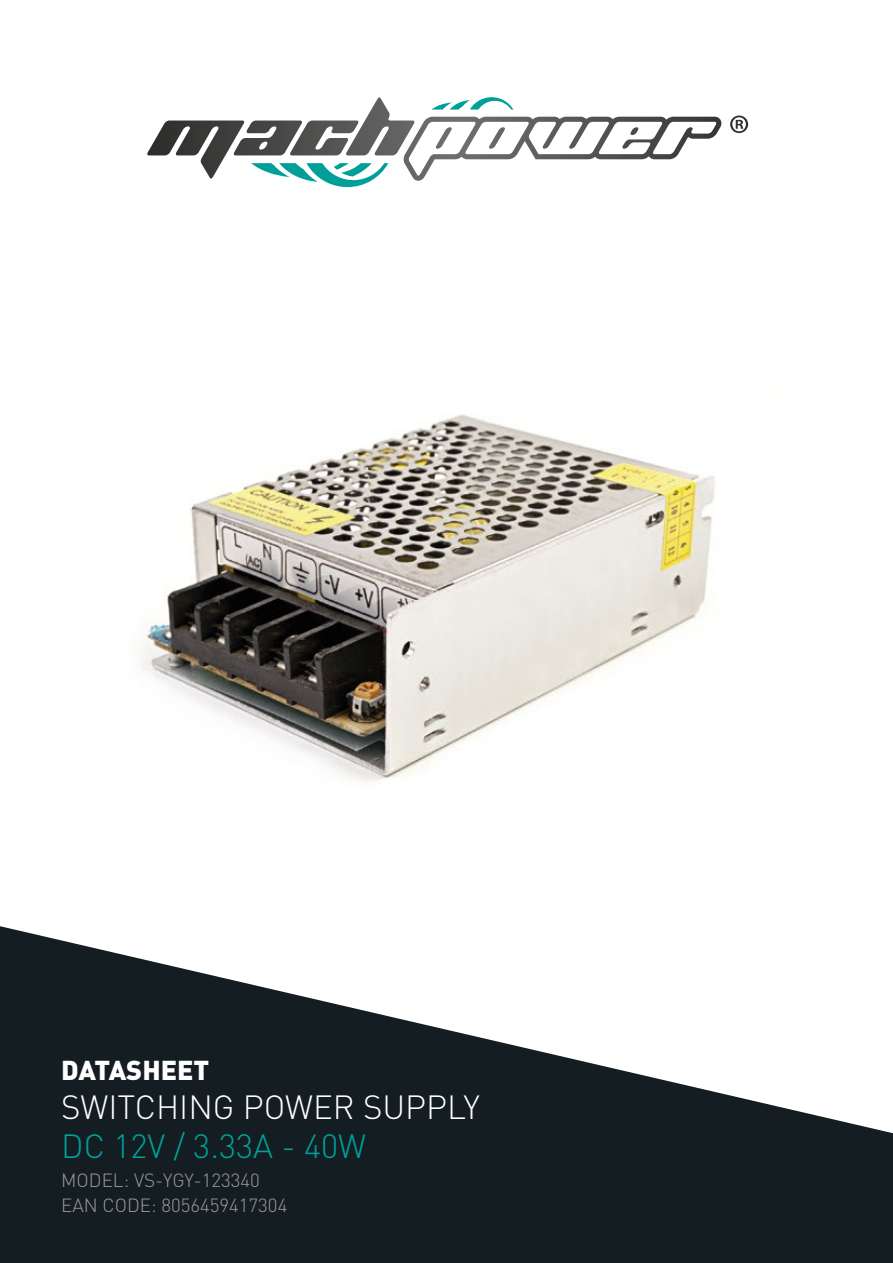
<style>
.page{position:relative;width:893px;height:1263px;background:#fff}
.page>*{position:absolute;margin:0;border:0;box-sizing:border-box;transform-origin:0 0}
.t1{font:300 33.15px "DIN";color:#fff}
.t2{font:300 33.15px "DIN";color:#00a19a}
.t3{font:900 27px "DIN";color:#fff}
.t4{font:300 18.9px/24.9px "DIN";color:#9c9b9f}
</style>
<div class="page">
<svg style="left:0;top:926px;width:893px;height:337px;fill:#141d22"></svg>
<svg style="left:251px;top:97px;width:497px;height:90px"></svg>
<img style="left:140px;top:414px;width:575px;height:367px">
<h2 class="t3" style="left:61px;top:1053px;width:150px">DATASHEET</h2>
<h1 class="t1" style="left:61px;top:1087px;width:420px">SWITCHING POWER SUPPLY</h1>
<h1 class="t2" style="left:61px;top:1125px;width:306px">DC 12V / 3.33A - 40W</h1>
<p class="t4" style="left:61px;top:1167px;width:228px">MODEL: VS-YGY-123340<br>EAN CODE: 8056459417304</p>
</div>
